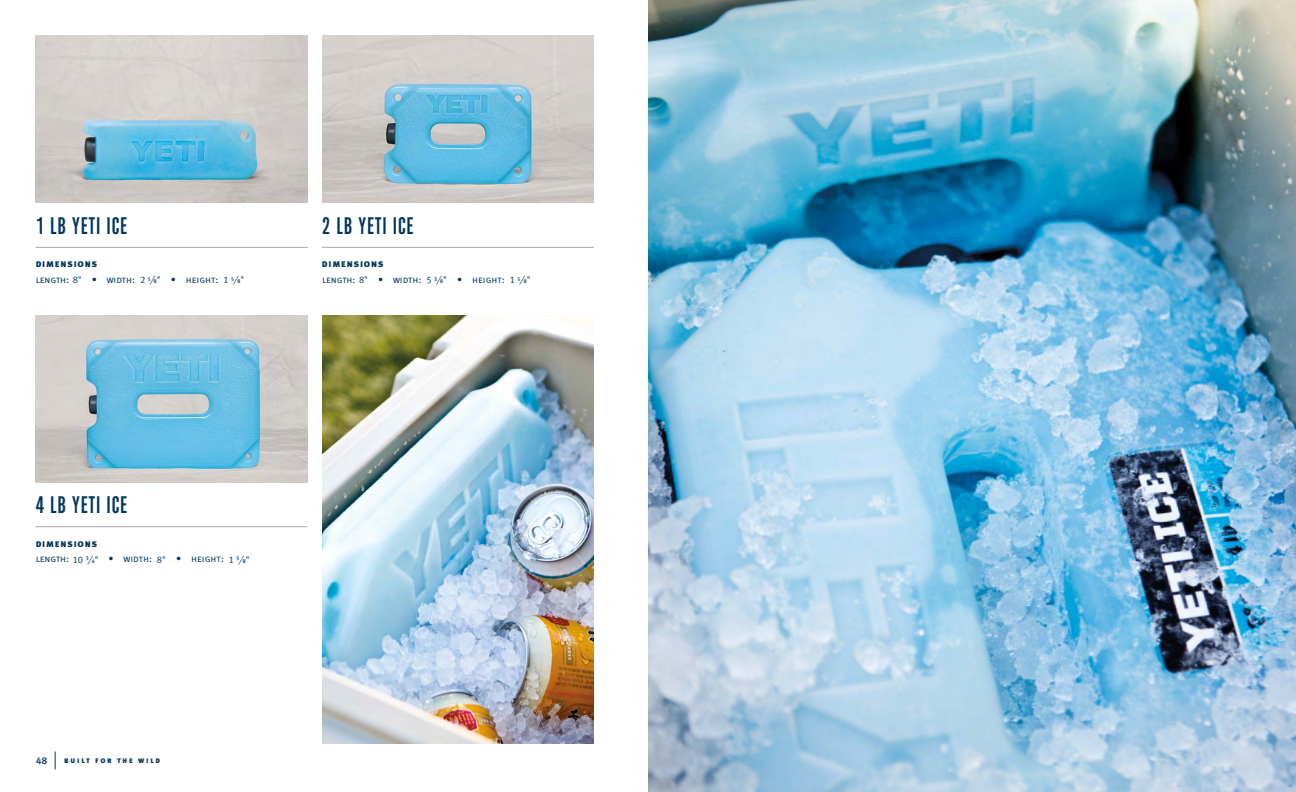
<style>
.page{position:relative;width:1296px;height:792px;background:#fff}
.page>*{position:absolute;margin:0;border:0;box-sizing:border-box;transform-origin:0 0}
.t1{font:23px "Cg Alpin Gth No 1";letter-spacing:.04em;color:#00375d}
.t2{font:10px "Meta Normal LF Caps";letter-spacing:-.005em;color:#00375d}
.t3{font:10px "Meta Black Caps";letter-spacing:.08em;color:#00375d}
.t4{font:10px "Meta Plus Medium Caps";color:#00375d}
.t5{font:8px "Meta Black Caps";letter-spacing:.215em;color:#00375d}
.s1{font-size:9.5px}
.s2{font-family:"Meta Plus Normal";font-size:9.5px}
.s3{font-family:"Meta Plus Medium Caps";font-size:5.5px}
</style>
<div class="page">
<img style="left:648px;top:0;width:648px;height:792px">
<svg style="left:55px;top:752px;width:1px;height:18px"></svg>
<img style="left:36px;top:35px;width:271px;height:167px">
<img style="left:322px;top:35px;width:271px;height:167px">
<hr style="left:36px;top:247px;width:272px;height:1px;background:#a8a9ac">
<hr style="left:322px;top:247px;width:272px;height:1px;background:#a8a9ac">
<img style="left:36px;top:315px;width:272px;height:167px">
<hr style="left:36px;top:526px;width:272px;height:1px;background:#a8a9ac">
<img style="left:322px;top:315px;width:272px;height:428px">
<h1 class="t1" style="left:36px;top:212px;width:93px">1 LB YETI ICE</h1>
<h1 class="t1" style="left:322px;top:212px;width:93px">2 LB YETI ICE</h1>
<p class="t3" style="left:36px;top:258px;width:63px">dimensions</p>
<p class="t3" style="left:322px;top:258px;width:63px">dimensions</p>
<p class="t2" style="left:36px;top:274px;width:210px">length: <span class="s1">8"</span> • width: <span class="s1">2</span> <sup>5</sup><span class="s2">⁄</span><span class="s3">8</span><span class="s1">"</span> • height: <span class="s1">1</span> <sup>5</sup><span class="s2">⁄</span><span class="s3">8</span><span class="s1">"</span></p>
<p class="t2" style="left:322px;top:274px;width:210px">length: <span class="s1">8"</span> • width: <span class="s1">5</span> <sup>3</sup><span class="s2">⁄</span><span class="s3">8</span><span class="s1">"</span> • height: <span class="s1">1</span> <sup>5</sup><span class="s2">⁄</span><span class="s3">8</span><span class="s1">"</span></p>
<h1 class="t1" style="left:36px;top:491px;width:93px">4 LB YETI ICE</h1>
<p class="t3" style="left:36px;top:537px;width:63px">dimensions</p>
<p class="t2" style="left:36px;top:553px;width:215px">length: <span class="s1">10</span> <sup>3</sup><span class="s2">⁄</span><span class="s3">4</span><span class="s1">"</span> • width: <span class="s1">8"</span> • height: <span class="s1">1</span> <sup>5</sup><span class="s2">⁄</span><span class="s3">8</span><span class="s1">"</span></p>
<p class="t4" style="left:36px;top:755px;width:13px">48</p>
<p class="t5" style="left:64px;top:756px;width:98px">built for the wild</p>
</div>
